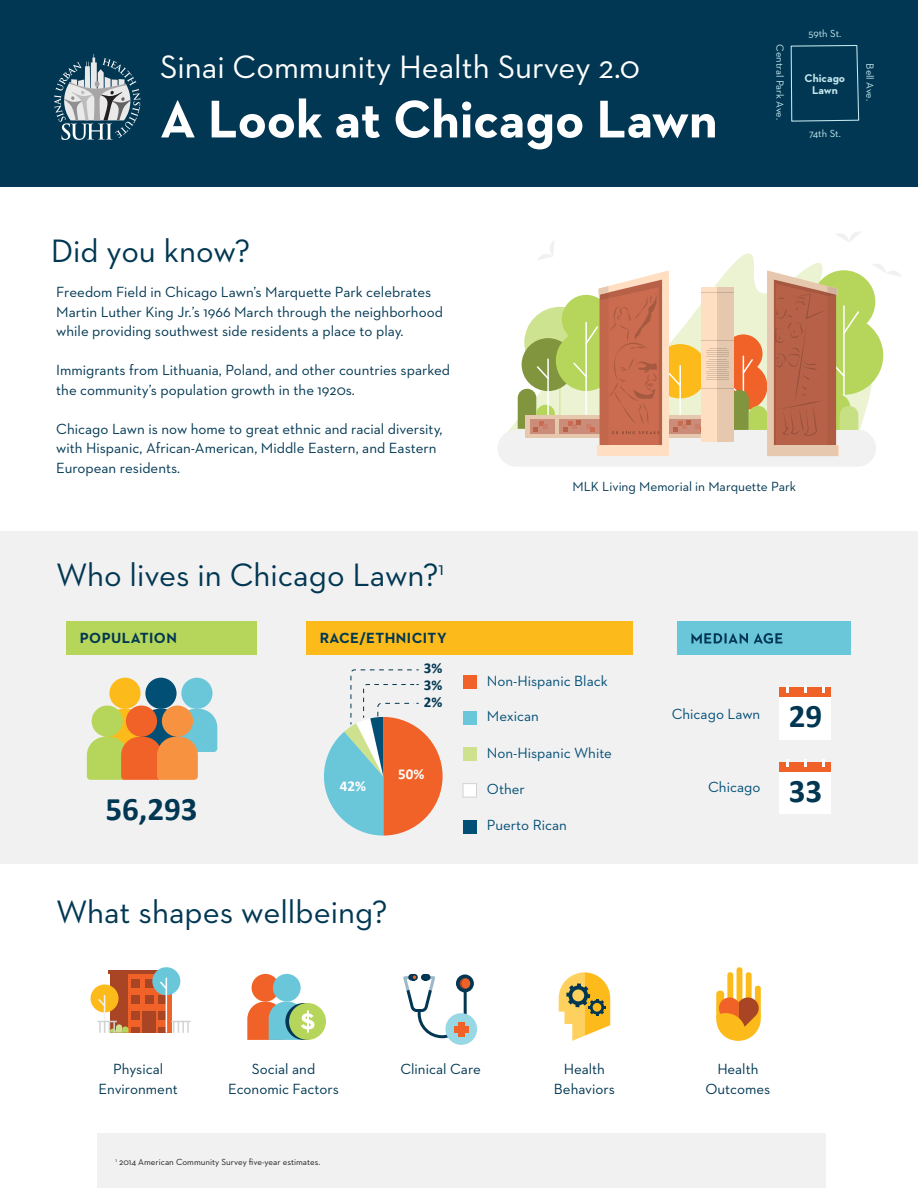
<style>
.page{position:relative;width:918px;height:1188px;background:#fff}
.page>*{position:absolute;margin:0;border:0;box-sizing:border-box;transform-origin:0 0}
.t1{font:700 54px "Neutraface 2 Text";color:#fff}
.t2{font:33px "Neutraface 2 Text";color:#013752}
.t3{font:33px "Neutraface 2 Text";color:#fff}
.t4{font:700 33px "Calibri";color:#013752}
.t5{font:15px/19.5px "Neutraface 2 Text";color:#013752;text-align:center}
.t6{font:15px "Neutraface 2 Text";color:#024f76}
.t7{font:700 15px "Neutraface 2 Text";letter-spacing:.03em;color:#013752}
.t8{font:700 15px "Calibri";color:#013752}
.t9{font:700 15px "Calibri";color:#fff}
.t10{font:13.5px "Neutraface 2 Text";color:#013752}
.t11{font:700 11.4px/12px "Neutraface 2 Text";color:#c4e8ef;text-align:center}
.t12{font:10.5px "Neutraface 2 Text";color:#c4e8ef}
.t13{font:9px "Neutraface 2 Text";color:#221f1f}
</style>
<div class="page">
<div style="left:0;top:532px;width:918px;height:332px;background:#f1f1f2"></div>
<svg style="left:508px;top:253px;width:366px;height:179px"></svg>
<div style="left:653px;top:344px;width:54px;height:54px;background:#fcbb1a;border-radius:50%"></div>
<div style="left:805px;top:316px;width:78px;height:79px;background:#b6d55b;border-radius:50%"></div>
<div style="left:813px;top:270px;width:62px;height:63px;background:#b6d55b;border-radius:50%"></div>
<div style="left:498px;top:430px;width:378px;height:37px;background:#f1f1f2;border-radius:19px"></div>
<div style="left:654px;top:419px;width:65px;height:14px;background:#cb8c7a"></div>
<div style="left:598px;top:445px;width:71px;height:11px;background:#ffdec2"></div>
<svg style="left:518px;top:270px;width:172px;height:179px"></svg>
<svg style="left:696px;top:270px;width:164px;height:186px"></svg>
<div style="left:98px;top:1133px;width:728px;height:55px;background:#f1f1f2"></div>
<div style="left:0;top:0;width:918px;height:186px;background:#013752"></div>
<div style="left:780px;top:688px;width:51px;height:52px;background:#fff"></div>
<div style="left:780px;top:688px;width:51px;height:9px;background:#f16228"></div>
<svg style="left:822px;top:685px;width:3px;height:7px"></svg>
<svg style="left:804px;top:685px;width:3px;height:7px"></svg>
<svg style="left:786px;top:685px;width:3px;height:7px"></svg>
<div style="left:66px;top:622px;width:191px;height:33px;background:#b6d55b"></div>
<div style="left:780px;top:762px;width:51px;height:52px;background:#fff"></div>
<div style="left:780px;top:762px;width:51px;height:9px;background:#f16228"></div>
<svg style="left:822px;top:759px;width:3px;height:8px"></svg>
<svg style="left:804px;top:759px;width:3px;height:8px"></svg>
<svg style="left:786px;top:759px;width:3px;height:8px"></svg>
<div style="left:306px;top:622px;width:327px;height:33px;background:#fcbb1a"></div>
<div style="left:677px;top:622px;width:174px;height:33px;background:#6ac7da"></div>
<svg style="left:691px;top:633px;width:91px;height:11px"></svg>
<div style="left:109px;top:678px;width:32px;height:31px;background:#fcbb1a;border-radius:50%"></div>
<div style="left:145px;top:678px;width:32px;height:31px;background:#024f76;border-radius:50%"></div>
<div style="left:181px;top:678px;width:32px;height:31px;background:#6ac7da;border-radius:50%"></div>
<div style="left:92px;top:706px;width:31px;height:31px;background:#b6d55b;border-radius:50%"></div>
<div style="left:126px;top:706px;width:31px;height:31px;background:#f16228;border-radius:50%"></div>
<svg style="left:87px;top:709px;width:130px;height:71px"></svg>
<div style="left:162px;top:706px;width:31px;height:31px;background:#f79340;border-radius:50%"></div>
<svg style="left:872px;top:260px;width:30px;height:17px"></svg>
<svg style="left:537px;top:241px;width:18px;height:19px"></svg>
<svg style="left:836px;top:232px;width:25px;height:10px"></svg>
<svg style="left:790px;top:45px;width:70px;height:77px"></svg>
<svg style="left:716px;top:967px;width:45px;height:74px"></svg>
<div style="left:456px;top:975px;width:18px;height:17px;background:#013752;border-radius:50%"></div>
<svg style="left:403px;top:974px;width:65px;height:65px"></svg>
<div style="left:461px;top:978px;width:9px;height:11px;background:#f16228;border-radius:50%"></div>
<div style="left:445px;top:1013px;width:32px;height:32px;background:#98d8e4;border-radius:50%"></div>
<div style="left:458px;top:1022px;width:7px;height:14px;background:#f16228"></div>
<div style="left:454px;top:1026px;width:15px;height:6px;background:#f16228"></div>
<svg style="left:559px;top:972px;width:51px;height:69px"></svg>
<div style="left:252px;top:974px;width:27px;height:28px;background:#f16228;border-radius:50%"></div>
<div style="left:273px;top:974px;width:28px;height:28px;background:#6ac7da;border-radius:50%"></div>
<div style="left:289px;top:1003px;width:37px;height:37px;background:#b6d55b;border-radius:50%"></div>
<svg style="left:247px;top:1002px;width:67px;height:38px"></svg>
<svg style="left:54px;top:54px;width:86px;height:86px"></svg>
<div style="left:463px;top:675px;width:14px;height:14px;background:#f16228"></div>
<div style="left:463px;top:711px;width:14px;height:14px;background:#6ac7da"></div>
<div style="left:463px;top:748px;width:14px;height:13px;background:#cde18e"></div>
<div style="left:463px;top:820px;width:14px;height:13px;background:#024f76"></div>
<div style="left:463px;top:783px;width:14px;height:14px;background:#fff;border:1px solid #d1d3d4"></div>
<svg style="left:324px;top:669px;width:119px;height:167px"></svg>
<svg style="left:127px;top:974px;width:44px;height:59px"></svg>
<div style="left:110px;top:974px;width:17px;height:59px;background:#a94524"></div>
<div style="left:143px;top:1012px;width:13px;height:21px;background:#a94524"></div>
<svg style="left:159px;top:1012px;width:7px;height:8px"></svg>
<div style="left:145px;top:996px;width:8px;height:8px;background:#a94524"></div>
<div style="left:131px;top:1012px;width:8px;height:8px;background:#a94524"></div>
<div style="left:131px;top:1027px;width:8px;height:6px;background:#a94524"></div>
<svg style="left:159px;top:1027px;width:8px;height:6px"></svg>
<svg style="left:159px;top:996px;width:7px;height:8px"></svg>
<div style="left:131px;top:996px;width:8px;height:8px;background:#a94524"></div>
<div style="left:145px;top:980px;width:8px;height:8px;background:#a94524"></div>
<div style="left:131px;top:980px;width:8px;height:8px;background:#a94524"></div>
<hr style="left:108px;top:971px;width:19px;height:3px;background:#a94524">
<hr style="left:127px;top:971px;width:48px;height:3px;background:#a94524">
<div style="left:91px;top:984px;width:28px;height:28px;background:#fcbb1a;border-radius:50%"></div>
<hr style="left:104px;top:996px;width:1px;height:37px;background:#f1f1f2">
<svg style="left:98px;top:998px;width:8px;height:10px"></svg>
<div style="left:152px;top:967px;width:28px;height:28px;background:#6ac7da;border-radius:50%"></div>
<hr style="left:166px;top:978px;width:1px;height:54px;background:#fff">
<svg style="left:160px;top:980px;width:8px;height:11px"></svg>
<svg style="left:171px;top:1021px;width:20px;height:12px"></svg>
<svg style="left:98px;top:1021px;width:31px;height:12px"></svg>
<h2 class="t3" style="left:160px;top:46px;width:482px">Sinai Community Health Survey 2.0</h2>
<h1 class="t1" style="left:160px;top:84px;width:559px">A Look at Chicago Lawn</h1>
<p class="t12" style="left:787px;top:44px;width:77px;rotate:90deg">Central Park Ave.</p>
<p class="t12" style="left:808px;top:27px;width:34px">59th St.</p>
<p class="t11" style="left:805px;top:72px;width:42px">Chicago<br>Lawn</p>
<p class="t12" style="left:809px;top:127px;width:33px">74th St.</p>
<p class="t12" style="left:876px;top:63px;width:39px;rotate:90deg">Bell Ave.</p>
<h2 class="t2" style="left:51px;top:231px;width:201px">Did you know?</h2>
<p class="t5" style="left:56px;top:282px;width:388px;text-align:left">Freedom Field in Chicago Lawn’s Marquette Park celebrates<br>Martin Luther King Jr.’s 1966 March through the neighborhood while providing southwest side residents a place to play.</p>
<p class="t5" style="left:56px;top:360px;width:395px;text-align:left">Immigrants from Lithuania, Poland, and other countries sparked the community’s population growth in the 1920s.</p>
<p class="t5" style="left:56px;top:419px;width:388px;text-align:left">Chicago Lawn is now home to great ethnic and racial diversity, with Hispanic, African-American, Middle Eastern, and Eastern<br>European residents.</p>
<h2 class="t2" style="left:56px;top:554px;width:389px">Who lives in Chicago Lawn?<sup>1</sup></h2>
<p class="t7" style="left:80px;top:629px;width:99px">POPULATION</p>
<h2 class="t4" style="left:105px;top:788px;width:94px">56,293</h2>
<p class="t7" style="left:320px;top:629px;width:128px">RACE/ETHNICITY</p>
<p class="t9" style="left:340px;top:777px;width:28px">42%</p>
<p class="t8" style="left:424px;top:659px;width:20px">3%</p>
<p class="t8" style="left:424px;top:693px;width:20px">2%</p>
<p class="t8" style="left:424px;top:675px;width:20px">3%</p>
<p class="t9" style="left:398px;top:765px;width:28px">50%</p>
<h2 class="t2" style="left:56px;top:891px;width:333px">What shapes wellbeing?</h2>
<p class="t10" style="left:573px;top:478px;width:225px">MLK Living Memorial in Marquette Park</p>
<p class="t6" style="left:487px;top:671px;width:122px">Non-Hispanic Black</p>
<p class="t6" style="left:487px;top:707px;width:53px">Mexican</p>
<p class="t6" style="left:487px;top:744px;width:127px">Non-Hispanic White</p>
<p class="t6" style="left:487px;top:780px;width:39px">Other</p>
<p class="t6" style="left:487px;top:816px;width:81px">Puerto Rican</p>
<p class="t6" style="left:672px;top:705px;width:90px">Chicago Lawn</p>
<p class="t6" style="left:708px;top:778px;width:54px">Chicago</p>
<h2 class="t4" style="left:789px;top:695px;width:35px">29</h2>
<h2 class="t4" style="left:789px;top:769px;width:35px">33</h2>
<p class="t5" style="left:99px;top:1059px;width:81px">Physical<br>Environment</p>
<p class="t5" style="left:400px;top:1059px;width:82px">Clinical Care</p>
<p class="t5" style="left:554px;top:1059px;width:62px">Health<br>Behaviors</p>
<p class="t5" style="left:228px;top:1059px;width:112px">Social and<br>Economic Factors</p>
<p class="t13" style="left:116px;top:1157px;width:206px"><sup>1</sup> 2014 American Community Survey five-year estimates.</p>
<p class="t5" style="left:705px;top:1059px;width:66px">Health<br>Outcomes</p>
</div>
